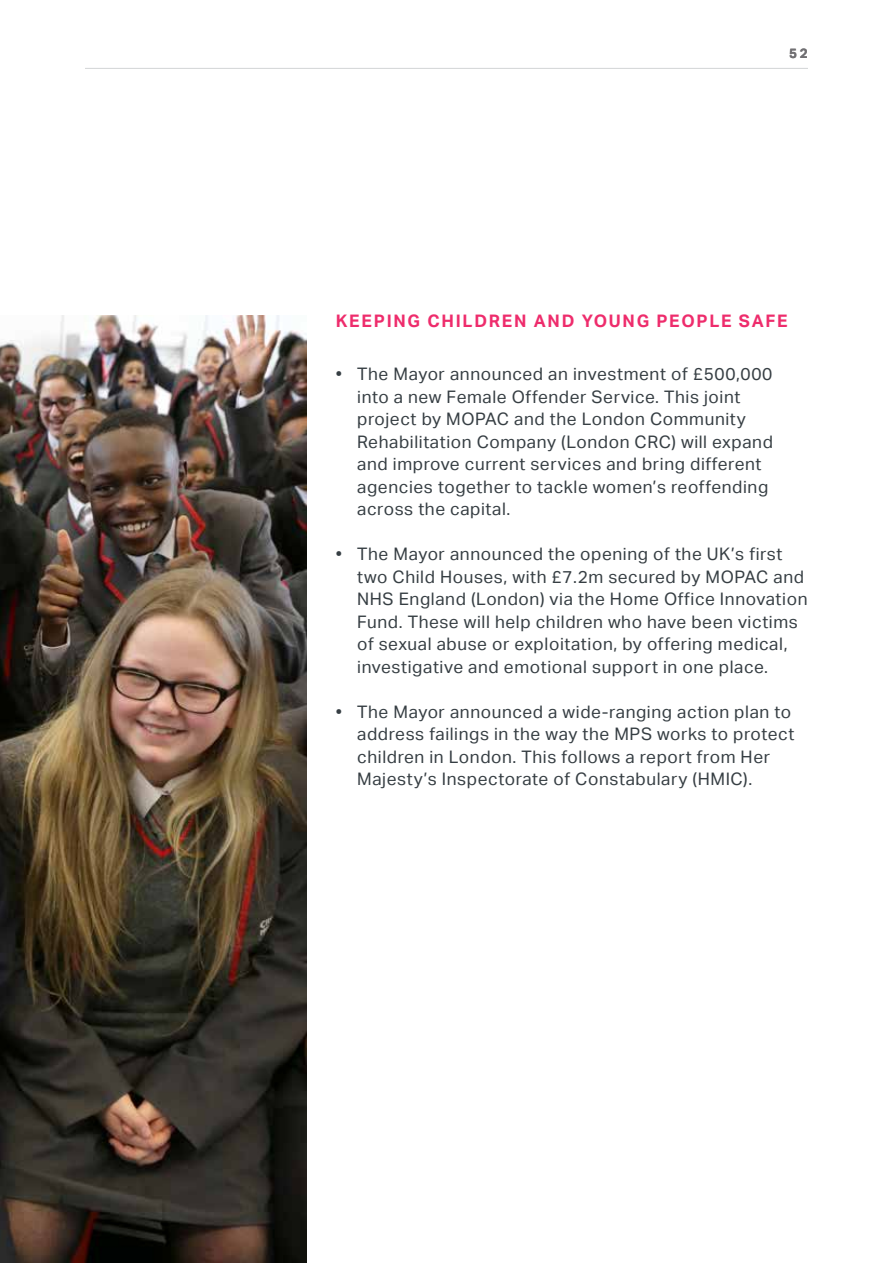
<style>
.page{position:relative;width:893px;height:1263px;background:#fff}
.page>*{position:absolute;margin:0;border:0;box-sizing:border-box;transform-origin:0 0}
.t1{font:17.25px/22.5px "Aktiv Grotesk";letter-spacing:.035em;color:#363e43}
.t2{font:700 17.25px "Aktiv Grotesk";letter-spacing:.1em;color:#ee2c6c}
.t3{font:700 13.5px "Aktiv Grotesk";color:#717073}
</style>
<div class="page">
<hr style="left:85px;top:68px;width:723px;height:1px;background:#d7d9da">
<img style="left:0;top:315px;width:306px;height:948px">
<p class="t3" style="left:789px;top:45px;width:20px">52</p>
<p class="t2" style="left:336px;top:311px;width:453px">KEEPING CHILDREN AND YOUNG PEOPLE SAFE</p>
<p class="t1" style="left:357px;top:363px;width:417px;text-indent:-21px">• The Mayor announced an investment of £500,000 into a new Female Offender Service. This joint project by MOPAC and the London Community Rehabilitation Company (London CRC) will expand and improve current services and bring different agencies together to tackle women’s reoffending across the capital.</p>
<p class="t1" style="left:357px;top:543px;width:452px;text-indent:-21px">• The Mayor announced the opening of the UK’s first two Child Houses, with £7.2m secured by MOPAC and NHS England (London) via the Home Office Innovation Fund. These will help children who have been victims of sexual abuse or exploitation, by offering medical, investigative and emotional support in one place.</p>
<p class="t1" style="left:357px;top:700px;width:439px;text-indent:-21px">• The Mayor announced a wide-ranging action plan to address failings in the way the MPS works to protect children in London. This follows a report from Her Majesty’s Inspectorate of Constabulary (HMIC).</p>
</div>
